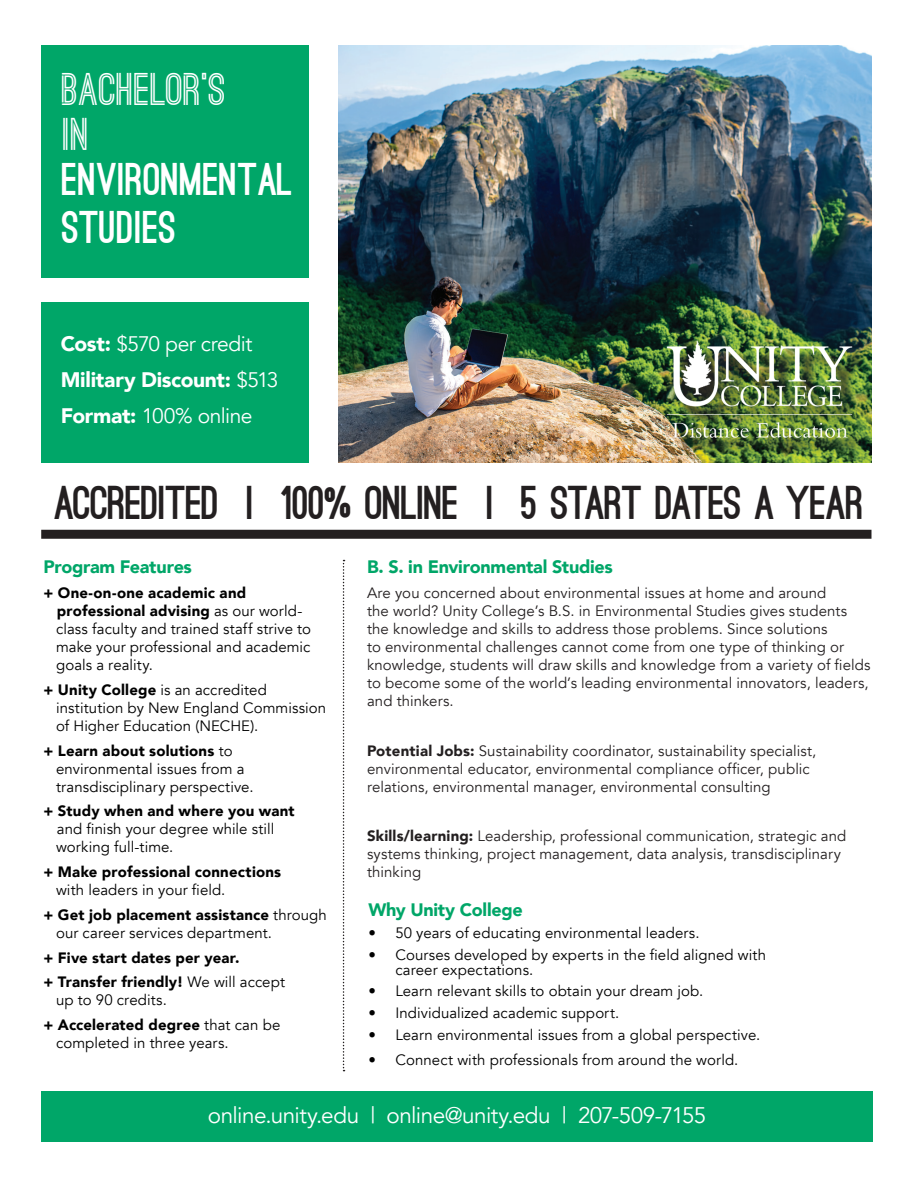
<style>
.page{position:relative;width:918px;height:1188px;background:#fff}
.page>*{position:absolute;margin:0;border:0;box-sizing:border-box;transform-origin:0 0}
.t1{font:900 45px "Ostrich Sans";letter-spacing:-.02em;color:#231f20}
.t2{font:900 43.5px/48px "Ostrich Sans";color:#fff}
.t3{font:700 43.5px/45px "Ostrich Sans";color:#fff}
.t4{font:22.5px "Avenir";letter-spacing:-.025em;color:#fff}
.t5{font:900 21px/36px "Avenir";letter-spacing:-.015em;color:#fff}
.t6{font:900 18px "Avenir";letter-spacing:-.015em;color:#00a668}
.t7{font:15px/18px "Avenir";letter-spacing:.005em;color:#000}
.t8{font:15px/18px "Avenir";letter-spacing:.005em;color:#231f20}
.t9{font:900 15px/24.8px "Avenir";letter-spacing:.01em;color:#000}
.s1{font-weight:400}
.s2{font-weight:900}
</style>
<div class="page">
<div style="left:41px;top:530px;width:830px;height:9px;background:#231f20"></div>
<img style="left:339px;top:45px;width:533px;height:418px">
<div style="left:41px;top:45px;width:268px;height:233px;background:#00a668"></div>
<div style="left:41px;top:303px;width:268px;height:160px;background:#00a668"></div>
<img style="left:622px;top:315px;width:250px;height:148px">
<svg style="left:343px;top:560px;width:2px;height:511px"></svg>
<div style="left:41px;top:1091px;width:832px;height:51px;background:#00a668"></div>
<h2 class="t3" style="left:62px;top:68px;width:165px">BACHELOR’s<br>IN</h2>
<h2 class="t2" style="left:62px;top:157px;width:232px">ENVIRONMENTAL<br>STUDIES</h2>
<h3 class="t5" style="left:61px;top:325px;width:219px">Cost: <span class="s1">$570 per credit<br></span>Military Discount: <span class="s1">$513<br></span>Format: <span class="s1">100% online</span></h3>
<h1 class="t1" style="left:55px;top:486px;width:812px">ACCREDITED | 100% ONLINE | 5 START DATES A YEAR</h1>
<p class="t6" style="left:367px;top:552px;width:247px">B. S. in Environmental Studies</p>
<p class="t8" style="left:367px;top:584px;width:505px">Are you concerned about environmental issues at home and around<br>the world? Unity College’s B.S. in Environmental Studies gives students the knowledge and skills to address those problems. Since solutions<br>to environmental challenges cannot come from one type of thinking or knowledge, students will draw skills and knowledge from a variety of fields to become some of the world’s leading environmental innovators, leaders, and thinkers.</p>
<p class="t8" style="left:367px;top:742px;width:451px"><span class="s2">Potential Jobs:</span> Sustainability coordinator, sustainability specialist, environmental educator, environmental compliance officer, public relations, environmental manager, environmental consulting</p>
<p class="t8" style="left:367px;top:827px;width:481px"><span class="s2">Skills/learning:</span> Leadership, professional communication, strategic and systems thinking, project management, data analysis, transdisciplinary thinking</p>
<p class="t6" style="left:44px;top:552px;width:150px">Program Features</p>
<p class="t7" style="left:56px;top:584px;width:257px;text-indent:-13px"><span class="s2">+ One-on-one academic and professional advising</span> as our world&shy;class faculty and trained staff strive to make your professional and academic goals a reality.</p>
<p class="t7" style="left:56px;top:681px;width:272px;text-indent:-13px"><span class="s2">+ Unity College</span> is an accredited institution by New England Commission of Higher Education (NECHE).</p>
<p class="t7" style="left:56px;top:742px;width:199px;text-indent:-13px"><span class="s2">+ Learn about solutions</span> to environmental issues from a transdisciplinary perspective.</p>
<p class="t9" style="left:44px;top:798px;width:253px">+ Study when and where you want</p>
<p class="t7" style="left:56px;top:821px;width:220px">and finish your degree while still working full-time.</p>
<p class="t9" style="left:44px;top:859px;width:239px">+ Make professional connections</p>
<p class="t7" style="left:44px;top:878px;width:285px;line-height:24.8px;text-indent:13px">with leaders in your field.<br><span class="s2">+ Get job placement assistance</span> through</p>
<p class="t7" style="left:56px;top:924px;width:218px">our career services department.</p>
<p class="t9" style="left:44px;top:945px;width:243px">+ Five start dates per year.<br>+ Transfer friendly! <span class="s1">We will accept</span></p>
<p class="t7" style="left:44px;top:988px;width:238px;line-height:24.8px;text-indent:13px">up to 90 credits.<br><span class="s2">+ Accelerated degree</span> that can be</p>
<p class="t7" style="left:56px;top:1034px;width:174px">completed in three years.</p>
<p class="t6" style="left:368px;top:894px;width:156px">Why Unity College</p>
<p class="t7" style="left:368px;top:924px;width:333px">• 50 years of educating environmental leaders.</p>
<p class="t7" style="left:395px;top:947px;width:372px;line-height:15px;text-indent:-27px">• Courses developed by experts in the field aligned with career expectations.</p>
<p class="t7" style="left:368px;top:982px;width:336px">• Learn relevant skills to obtain your dream job.</p>
<p class="t7" style="left:368px;top:1004px;width:253px">• Individualized academic support.</p>
<p class="t7" style="left:368px;top:1026px;width:393px">• Learn environmental issues from a global perspective.</p>
<p class="t7" style="left:368px;top:1051px;width:372px">• Connect with professionals from around the world.</p>
<h3 class="t4" style="left:208px;top:1101px;width:500px">online.unity.edu | online@unity.edu | 207-509-7155</h3>
</div>
